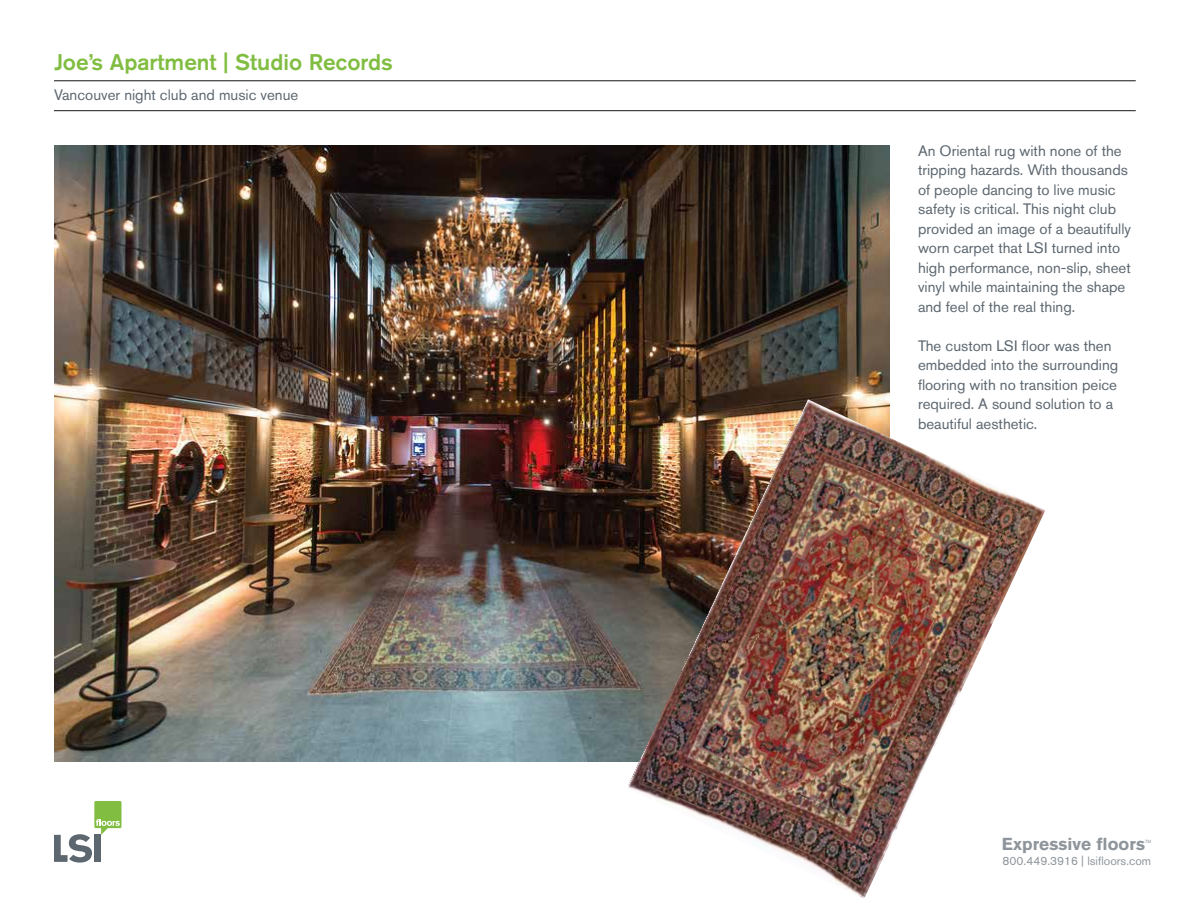
<style>
.page{position:relative;width:1188px;height:918px;background:#fff}
.page>*{position:absolute;margin:0;border:0;box-sizing:border-box;transform-origin:0 0}
.t1{font:500 22.5px "Akzidenz Grotesk BE";color:#81bd41}
.t2{font:700 17.25px "Akzidenz Grotesk BE";letter-spacing:.005em;color:rgb(93 103 112/.7)}
.t3{font:15px/19.5px "Akzidenz Grotesk BE";color:#5d6770}
.t4{font:12px "Akzidenz Grotesk BE";color:rgb(93 103 112/.7)}
.t5{font:4.5px "Akzidenz Grotesk BE";color:rgb(93 103 112/.7)}
</style>
<div class="page">
<img style="left:54px;top:145px;width:835px;height:616px">
<img style="left:627px;top:399px;width:418px;height:499px">
<hr style="left:54px;top:81px;width:1082px;height:1px;background:#231f20">
<hr style="left:54px;top:110px;width:1082px;height:1px;background:#231f20">
<svg style="left:54px;top:801px;width:67px;height:62px"></svg>
<h1 class="t1" style="left:54px;top:48px;width:340px">Joe’s Apartment | Studio Records</h1>
<p class="t3" style="left:54px;top:85px;width:246px">Vancouver night club and music venue</p>
<p class="t3" style="left:918px;top:141px;width:215px">An Oriental rug with none of the tripping hazards. With thousands of people dancing to live music safety is critical. This night club provided an image of a beautifully worn carpet that LSI turned into high performance, non-slip, sheet vinyl while maintaining the shape and feel of the real thing.</p>
<p class="t3" style="left:918px;top:336px;width:202px">The custom LSI floor was then embedded into the surrounding flooring with no transition peice required. A sound solution to a beautiful aesthetic.</p>
<p class="t2" style="left:1002px;top:834px;width:145px">Expressive floors</p>
<p class="t5" style="left:1145px;top:839px;width:8px">TM</p>
<p class="t4" style="left:1003px;top:853px;width:150px">800.449.3916 | lsifloors.com</p>
</div>
